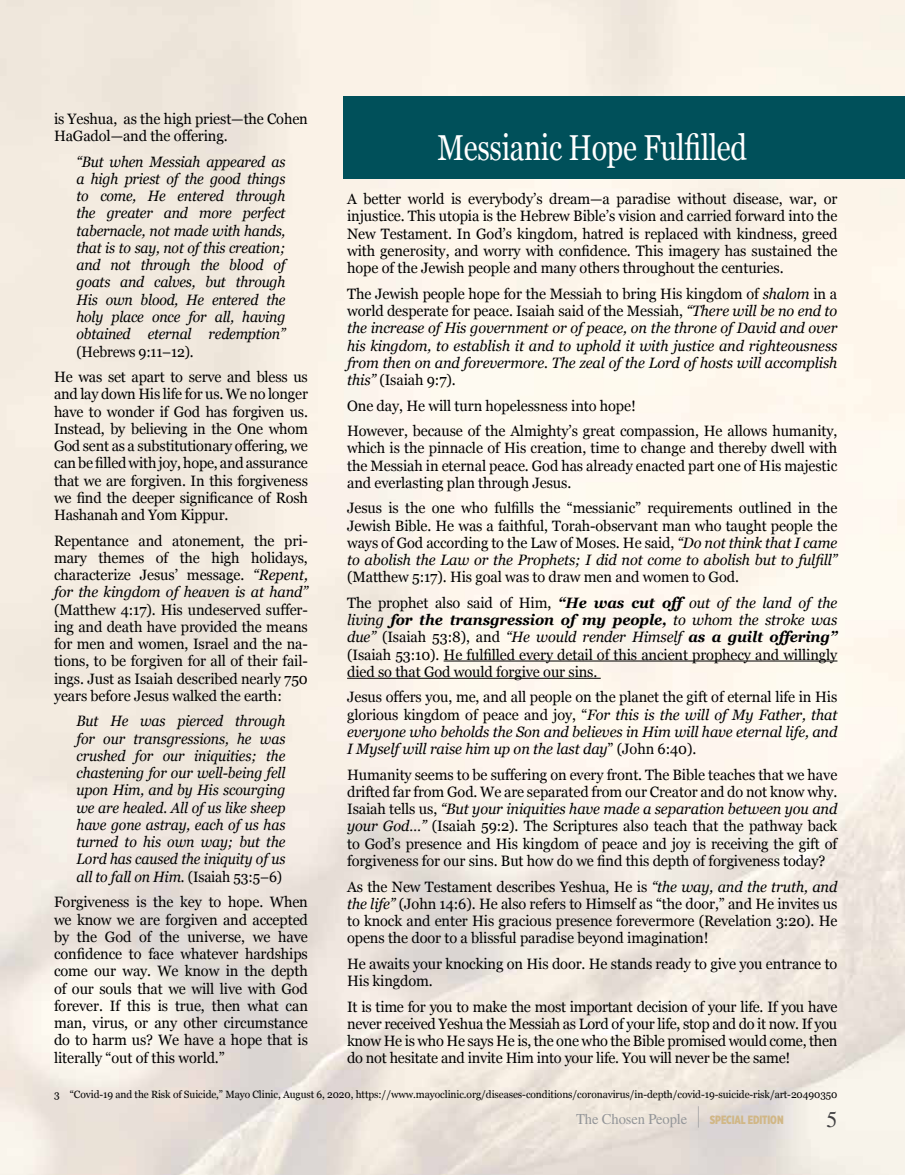
<style>
.page{position:relative;width:905px;height:1175px;background:#fff}
.page>*{position:absolute;margin:0;border:0;box-sizing:border-box;transform-origin:0 0}
.t1{font:36px "Georgia";letter-spacing:-.01em;color:#fff;scale:.8 1}
.t2{font:22.5px "STIX General";color:#414042}
.t3{font:15px/17.2px "Georgia";letter-spacing:-.01em;color:#000;text-align:justify}
.t4{font:italic 15px/17.2px "Georgia";letter-spacing:-.01em;color:#000;text-align:justify}
.t5{font:italic 15px/17.2px "Georgia";letter-spacing:-.01em;color:#000;text-align:justify;scale:.94 1}
.t6{font:15px/25.5px "Georgia";letter-spacing:-.01em;color:#000;scale:.94 1}
.t7{font:15px "STIX General";letter-spacing:-.01em;color:#939598}
.t8{font:10.5px "Georgia";letter-spacing:-.01em;color:#000}
.s1{font-style:italic}
.s2{font-style:normal}
.s3{font-weight:700;font-style:italic}
.s4{font-weight:700;font-size:30px}
.s5{font-family:"Gotham X Narrow";font-weight:900;font-size:12px;color:#d1b786}
</style>
<div class="page">
<img style="left:0;top:0;width:904px;height:1174px">
<div style="left:343px;top:97px;width:561px;height:82px;background:#00505a"></div>
<hr style="left:443px;top:660px;width:394px;height:1px;background:#000">
<hr style="left:347px;top:678px;width:253px;height:1px;background:#000">
<p class="t3" style="left:54px;top:111px;width:255px">is Yeshua, as the high priest—the Cohen<br>HaGadol—and the offering.</p>
<p class="t5" style="left:76px;top:154px;width:224px">“But when Messiah appeared as a high priest of the good things to come, He entered through the greater and more perfect tabernacle, not made with hands, that is to say, not of this creation; and not through the blood of goats and calves, but through His own blood, He entered the holy place once for all, having obtained eternal redemption”</p>
<p class="t6" style="left:54px;top:340px;width:271px;text-indent:22px">(Hebrews 9:11–12).<br>He was set apart to serve and bless us</p>
<p class="t3" style="left:54px;top:386px;width:255px">and lay down His life for us. We no longer have to wonder if God has forgiven us.<br>Instead, by believing in the One whom God sent as a substitutionary offering, we can be filled with joy, hope, and assurance that we are forgiven. In this forgiveness we find the deeper significance of Rosh Hashanah and Yom Kippur.</p>
<p class="t3" style="left:54px;top:531px;width:255px">Repentance and atonement, the pri&shy;mary themes of the high holidays, characterize Jesus’ message. <span class="s1">“Repent, for the kingdom of heaven is at hand”</span></p>
<p class="t3" style="left:54px;top:600px;width:255px">(Matthew 4:17). His undeserved suffer&shy;ing and death have provided the means for men and women, Israel and the na&shy;tions, to be forgiven for all of their fail&shy;ings. Just as Isaiah described nearly 750 years before Jesus walked the earth:</p>
<p class="t5" style="left:76px;top:713px;width:224px">But He was pierced through for our transgressions, he was crushed for our iniquities; the chastening for our well-being fell upon Him, and by His scourging we are healed. All of us like sheep have gone astray, each of us has turned to his own way; but the Lord has caused the iniquity of us all to fall on Him. <span class="s2">(Isaiah 53:5–6)</span></p>
<p class="t3" style="left:54px;top:894px;width:255px">Forgiveness is the key to hope. When we know we are forgiven and accepted by the God of the universe, we have confidence to face whatever hardships come our way. We know in the depth of our souls that we will live with God forever. If this is true, then what can man, virus, or any other circumstance do to harm us? We have a hope that is literally “out of this world.”</p>
<h1 class="t1" style="left:437px;top:121px;width:389px">Messianic Hope Fulfilled</h1>
<p class="t3" style="left:347px;top:191px;width:492px">A better world is everybody’s dream—a paradise without disease, war, or injustice. This utopia is the Hebrew Bible’s vision and carried forward into the New Testament. In God’s kingdom, hatred is replaced with kindness, greed with generosity, and worry with confidence. This imagery has sustained the hope of the Jewish people and many others throughout the centuries.</p>
<p class="t4" style="left:347px;top:286px;width:492px"><span class="s2">The Jewish people hope for the Messiah to bring His kingdom of</span> shalom <span class="s2">in a world desperate for peace. Isaiah said of the Messiah,</span> “There will be no end to the increase of His government or of peace, on the throne of David and over his kingdom, to establish it and to uphold it with justice and righteousness from then on and forevermore. The zeal of the Lord of hosts will accomplish this” <span class="s2">(Isaiah 9:7).</span></p>
<p class="t3" style="left:347px;top:394px;width:492px;line-height:25.5px">One day, He will turn hopelessness into hope!<br>However, because of the Almighty’s great compassion, He allows humanity,</p>
<p class="t3" style="left:347px;top:440px;width:491px">which is the pinnacle of His creation, time to change and thereby dwell with the Messiah in eternal peace. God has already enacted part one of His majestic and everlasting plan through Jesus.</p>
<p class="t3" style="left:347px;top:499px;width:492px">Jesus is the one who fulfills the “messianic” requirements outlined in the Jewish Bible. He was a faithful, Torah-observant man who taught people the ways of God according to the Law of Moses. He said, <span class="s1">“Do not think that I came to abolish the Law or the Prophets; I did not come to abolish but to fulfill”</span></p>
<p class="t3" style="left:347px;top:565px;width:492px;line-height:25.5px">(Matthew 5:17). His goal was to draw men and women to God.<br>The prophet also said of Him, <span class="s3">“He was cut off</span><span class="s1">out of the land of the</span></p>
<p class="t3" style="left:347px;top:610px;width:492px"><span class="s1">living</span> <span class="s3">for the transgression of my people,</span> <span class="s1">to whom the stroke was due”</span> (Isaiah 53:8), and <span class="s1">“He would render Himself</span> <span class="s3">as a guilt offering” </span>(Isaiah 53:10). He fulfilled every detail of this ancient prophecy and willingly died so that God would forgive our sins.</p>
<p class="t4" style="left:347px;top:689px;width:492px"><span class="s2">Jesus offers you, me, and all people on the planet the gift of eternal life in His glorious kingdom of peace and joy, “</span>For this is the will of My Father, that everyone who beholds the Son and believes in Him will have eternal life, and I Myself will raise him up on the last day<span class="s2">” (John 6:40).</span></p>
<p class="t3" style="left:347px;top:765px;width:492px">Humanity seems to be suffering on every front. The Bible teaches that we have drifted far from God. We are separated from our Creator and do not know why.<br>Isaiah tells us, <span class="s1">“But your iniquities have made a separation between you and your God…”</span> (Isaiah 59:2). The Scriptures also teach that the pathway back to God’s presence and His kingdom of peace and joy is receiving the gift of forgiveness for our sins. But how do we find this depth of forgiveness today?</p>
<p class="t3" style="left:347px;top:878px;width:492px">As the New Testament describes Yeshua, He is <span class="s1">“the way, and the truth, and the life”</span> (John 14:6). He also refers to Himself as “the door,” and He invites us to knock and enter His gracious presence forevermore (Revelation 3:20). He opens the door to a blissful paradise beyond imagination!</p>
<p class="t3" style="left:347px;top:956px;width:492px">He awaits your knocking on His door. He stands ready to give you entrance to<br>His kingdom.</p>
<p class="t3" style="left:347px;top:998px;width:492px">It is time for you to make the most important decision of your life. If you have never received Yeshua the Messiah as Lord of your life, stop and do it now. If you know He is who He says He is, the one who the Bible promised would come, then do not hesitate and invite Him into your life. You will never be the same!</p>
<p class="t8" style="left:54px;top:1087px;width:784px">3 “Covid-19 and the Risk of Suicide,” Mayo Clinic, August 6, 2020, https://www.mayoclinic.org/diseases-conditions/coronavirus/in-depth/covid-19-suicide-risk/art-20490350</p>
<p class="t7" style="left:576px;top:1113px;width:209px">The Chosen People <span class="s4">|</span> <span class="s5">SPECIAL EDITION</span></p>
<h2 class="t2" style="left:826px;top:1111px;width:12px">5</h2>
</div>
